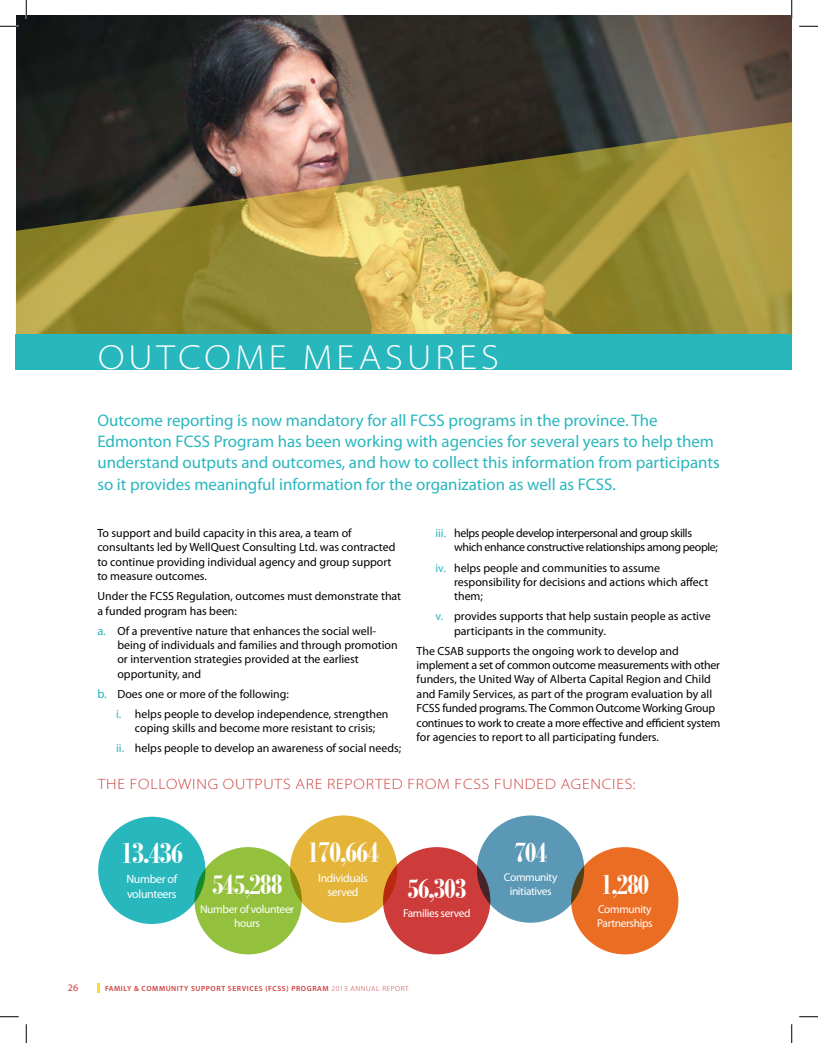
<style>
.page{position:relative;width:818px;height:1043px;background:#fff}
.page>*{position:absolute;margin:0;border:0;box-sizing:border-box;transform-origin:0 0}
.Level_1_Head{font:300 semi-expanded 35px "Myriad Pro";letter-spacing:.12em;color:#fff}
.small_table_text{font:700 31.5px "Bodoni MT Condensed";color:#fff}
.small_table_text-2{font:700 30.88px "Bodoni MT Condensed";letter-spacing:-.03em;color:#fff}
.small_table_text-3{font:700 30.25px "Bodoni MT Condensed";letter-spacing:-.03em;color:#fff}
.small_table_text-4{font:700 30px "Bodoni MT Condensed";letter-spacing:-.03em;color:#fff}
.blue_pull_quote_13_5{font:16.88px/21.2px "Myriad Pro";color:#29b7be}
.orange_caps_header_3{font:300 semi-expanded 15px "Myriad Pro";letter-spacing:.05em;color:#cd3c3b}
.small_table_text-5{font:12px/15px "Myriad Pro";letter-spacing:-.03em;color:#fff}
.Main_Body_text{font:11.88px/14.4px "Myriad Pro";color:#000}
.Main_Body_text-2{font:11.88px/14.4px "Myriad Pro";letter-spacing:-.03em;color:#000}
.small_table_text-6{font:11.75px/14.6px "Myriad Pro";letter-spacing:-.03em;color:#fff;text-align:center}
.small_table_text-7{font:11.5px/14.4px "Myriad Pro";letter-spacing:-.03em;color:#fff;text-align:center}
.small_table_text-8{font:11.38px/14.2px "Myriad Pro";letter-spacing:-.03em;color:#fff;text-align:center}
.t1{font:10px "Myriad Pro";color:#cd3c3b}
.t2{font:600 7.5px "Myriad Pro";letter-spacing:.075em;color:#cd3c3b}
.s1{font-size:12.5px;color:#29b7be}
.s2{color:#29b7be}
.s3{font-weight:300}
</style>
<div class="page">
<svg style="left:97px;top:983px;width:3px;height:9px"></svg>
<img style="left:16px;top:15px;width:775px;height:107px">
<div style="left:98px;top:816px;width:107px;height:108px;background:#29b7be;border-radius:50%"></div>
<div style="left:194px;top:847px;width:108px;height:107px;background:#93c03d;border-radius:50%"></div>
<div style="left:290px;top:815px;width:107px;height:107px;background:#e5b53a;border-radius:50%"></div>
<div style="left:383px;top:847px;width:107px;height:107px;background:#cd3c3b;border-radius:50%"></div>
<div style="left:477px;top:815px;width:107px;height:107px;background:#5a98b5;border-radius:50%"></div>
<div style="left:571px;top:847px;width:107px;height:107px;background:#eb6d23;border-radius:50%"></div>
<svg style="left:16px;top:122px;width:776px;height:213px;background:#948541"></svg>
<div style="left:15px;top:335px;width:776px;height:35px;background:#29b7be"></div>
<svg style="left:0;top:25px;width:19px;height:2px"></svg>
<svg style="left:799px;top:25px;width:19px;height:2px"></svg>
<svg style="left:0;top:1016px;width:19px;height:1px"></svg>
<svg style="left:799px;top:1016px;width:19px;height:1px"></svg>
<svg style="left:25px;top:0;width:2px;height:19px"></svg>
<svg style="left:25px;top:1024px;width:2px;height:18px"></svg>
<svg style="left:790px;top:0;width:2px;height:19px"></svg>
<svg style="left:791px;top:1024px;width:1px;height:18px"></svg>
<p class="Level_1_Head" style="left:98px;top:338px;width:402px">OUTCOME MEASURES</p>
<p class="blue_pull_quote_13_5" style="left:97px;top:410px;width:623px">Outcome reporting is now mandatory for all FCSS programs in the province. The Edmonton FCSS Program has been working with agencies for several years to help them understand outputs and outcomes, and how to collect this information from participants so it provides meaningful information for the organization as well as FCSS.</p>
<p class="Main_Body_text" style="left:97px;top:526px;width:299px">To support and build capacity in this area, a team of consultants led by WellQuest Consulting Ltd. was contracted to continue providing individual agency and group support to measure outcomes.</p>
<p class="Main_Body_text" style="left:97px;top:589px;width:305px">Under the FCSS Regulation, outcomes must demonstrate that a funded program has been:</p>
<p class="Main_Body_text" style="left:117px;top:623px;width:282px;text-indent:-20px"><span class="s1">a.</span> Of a preventive nature that enhances the social well&shy;being of individuals and families and through promotion or intervention strategies provided at the earliest opportunity, and</p>
<p class="Main_Body_text" style="left:97px;top:687px;width:193px"><span class="s1">b.</span> Does one or more of the following:</p>
<p class="Main_Body_text" style="left:116px;top:707px;width:274px;text-align:center"><span class="s2">i.</span> helps people to develop independence, strengthen coping skills and become more resistant to crisis;</p>
<p class="Main_Body_text" style="left:116px;top:741px;width:286px"><span class="s2">ii.</span> helps people to develop an awareness of social needs;</p>
<p class="Main_Body_text-2" style="left:454px;top:526px;width:265px;text-indent:-19px"><span class="s2">iii.</span> helps people develop interpersonal and group skills which enhance constructive relationships among people;</p>
<p class="Main_Body_text" style="left:454px;top:560px;width:255px;text-indent:-19px"><span class="s2">iv.</span> helps people and communities to assume responsibility for decisions and actions which affect them;</p>
<p class="Main_Body_text" style="left:454px;top:609px;width:258px;text-indent:-19px"><span class="s2">v.</span> provides supports that help sustain people as active participants in the community.</p>
<p class="Main_Body_text" style="left:416px;top:643px;width:305px">The CSAB supports the ongoing work to develop and implement a set of common outcome measurements with other funders, the United Way of Alberta Capital Region and Child and Family Services, as part of the program evaluation by all FCSS funded programs. The Common Outcome Working Group continues to work to create a more effective and efficient system for agencies to report to all participating funders.</p>
<p class="orange_caps_header_3" style="left:98px;top:775px;width:539px">THE FOLLOWING OUTPUTS ARE REPORTED FROM FCSS FUNDED AGENCIES:</p>
<p class="small_table_text" style="left:121px;top:834px;width:64px">13.436</p>
<p class="small_table_text-5" style="left:126px;top:871px;width:52px">Number of volunteers</p>
<p class="small_table_text-3" style="left:212px;top:865px;width:72px">545,288</p>
<p class="small_table_text-7" style="left:200px;top:902px;width:96px">Number of volunteer hours</p>
<p class="small_table_text-2" style="left:307px;top:833px;width:73px">170,664</p>
<p class="small_table_text-6" style="left:318px;top:870px;width:51px">Individuals served</p>
<p class="small_table_text-4" style="left:407px;top:870px;width:61px">56,303</p>
<p class="small_table_text-8" style="left:403px;top:906px;width:69px">Families served</p>
<p class="t1" style="left:68px;top:982px;width:12px">26</p>
<p class="t2" style="left:105px;top:983px;width:305px">FAMILY &amp; COMMUNITY SUPPORT SERVICES (FCSS) PROGRAM <span class="s3">2013 ANNUAL REPORT</span></p>
<p class="small_table_text-4" style="left:514px;top:834px;width:34px">704</p>
<p class="small_table_text-8" style="left:504px;top:870px;width:55px">Community initiatives</p>
<p class="small_table_text-4" style="left:600px;top:866px;width:50px">1,280</p>
<p class="small_table_text-8" style="left:597px;top:902px;width:57px;text-align:left">Community<br>Partnerships</p>
</div>
